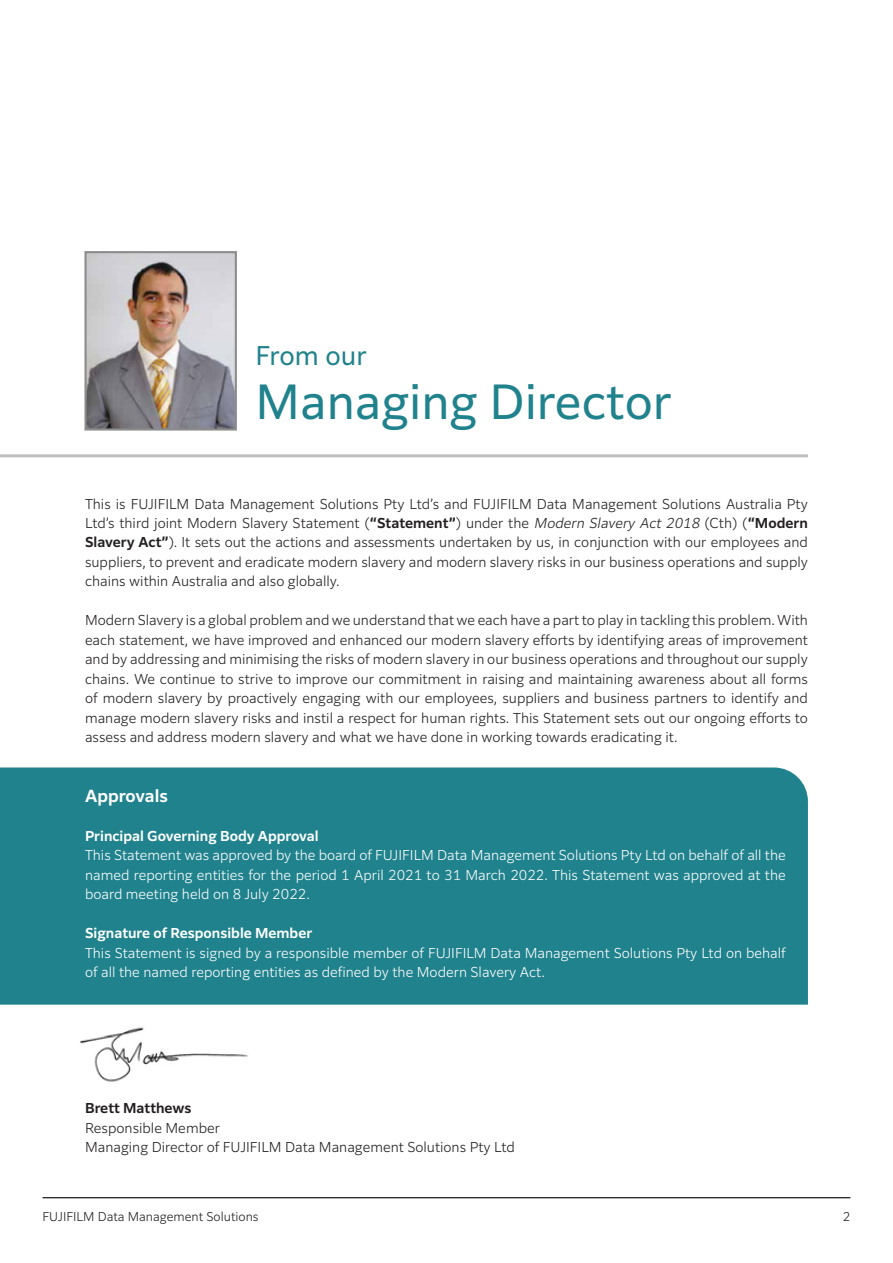
<style>
.page{position:relative;width:893px;height:1263px;background:#fff}
.page>*{position:absolute;margin:0;border:0;box-sizing:border-box;transform-origin:0 0}
.t1{font:46.5px "Clarimo UDPE";color:#20828c}
.t2{font:25.5px "Clarimo UDPE";color:#20828c}
.t3{font:600 16.5px "Clarimo UDPE";color:#fff}
.t4{font:300 13.5px/19.5px "Clarimo UDPE";color:#231f20;text-align:justify}
.t5{font:300 13.5px/19.5px "Clarimo UDPE";color:#fff;text-align:justify}
.t6{font:600 13.5px "Clarimo UDPE";color:#fff}
.t7{font:600 13.5px "Clarimo UDPE";color:#231f20}
.t8{font:300 12px "Clarimo UDPE";color:#231f20}
.s1{font-weight:600}
.s2{font-style:italic}
</style>
<div class="page">
<hr style="left:43px;top:1197px;width:807px;height:1px;background:#231f20">
<img style="left:80px;top:1027px;width:168px;height:55px">
<hr style="left:0;top:454px;width:808px;height:3px;background:#bebebe">
<img style="left:87px;top:254px;width:147px;height:174px">
<div style="left:84px;top:251px;width:153px;height:180px;border:2px solid #8c8c8c"></div>
<div style="left:0;top:767px;width:808px;height:238px;background:#20828c"></div>
<h2 class="t2" style="left:256px;top:335px;width:113px">From our</h2>
<h1 class="t1" style="left:256px;top:365px;width:418px">Managing Director</h1>
<p class="t4" style="left:85px;top:493px;width:724px">This is FUJIFILM Data Management Solutions Pty Ltd’s and FUJIFILM Data Management Solutions Australia Pty Ltd’s third joint Modern Slavery Statement (<span class="s1">“Statement”</span>) under the <span class="s2">Modern Slavery Act 2018</span> (Cth) (<span class="s1">“Modern Slavery Act”</span>). It sets out the actions and assessments undertaken by us, in conjunction with our employees and suppliers, to prevent and eradicate modern slavery and modern slavery risks in our business operations and supply chains within Australia and also globally.</p>
<p class="t4" style="left:85px;top:610px;width:724px">Modern Slavery is a global problem and we understand that we each have a part to play in tackling this problem. With each statement, we have improved and enhanced our modern slavery efforts by identifying areas of improvement and by addressing and minimising the risks of modern slavery in our business operations and throughout our supply chains. We continue to strive to improve our commitment in raising and maintaining awareness about all forms of modern slavery by proactively engaging with our employees, suppliers and business partners to identify and manage modern slavery risks and instil a respect for human rights. This Statement sets out our ongoing efforts to assess and address modern slavery and what we have done in working towards eradicating it.</p>
<p class="t3" style="left:85px;top:782px;width:84px">Approvals</p>
<p class="t6" style="left:85px;top:825px;width:235px">Principal Governing Body Approval</p>
<p class="t5" style="left:85px;top:844px;width:702px">This Statement was approved by the board of FUJIFILM Data Management Solutions Pty Ltd on behalf of all the named reporting entities for the period 1 April 2021 to 31 March 2022. This Statement was approved at the board meeting held on 8 July 2022.</p>
<p class="t6" style="left:85px;top:922px;width:229px">Signature of Responsible Member</p>
<p class="t5" style="left:85px;top:942px;width:702px">This Statement is signed by a responsible member of FUJIFILM Data Management Solutions Pty Ltd on behalf of all the named reporting entities as defined by the Modern Slavery Act.</p>
<p class="t7" style="left:85px;top:1097px;width:108px">Brett Matthews</p>
<p class="t4" style="left:85px;top:1117px;width:431px">Responsible Member<br>Managing Director of FUJIFILM Data Management Solutions Pty Ltd</p>
<p class="t8" style="left:43px;top:1207px;width:218px">FUJIFILM Data Management Solutions</p>
<p class="t8" style="left:843px;top:1207px;width:9px">2</p>
</div>
